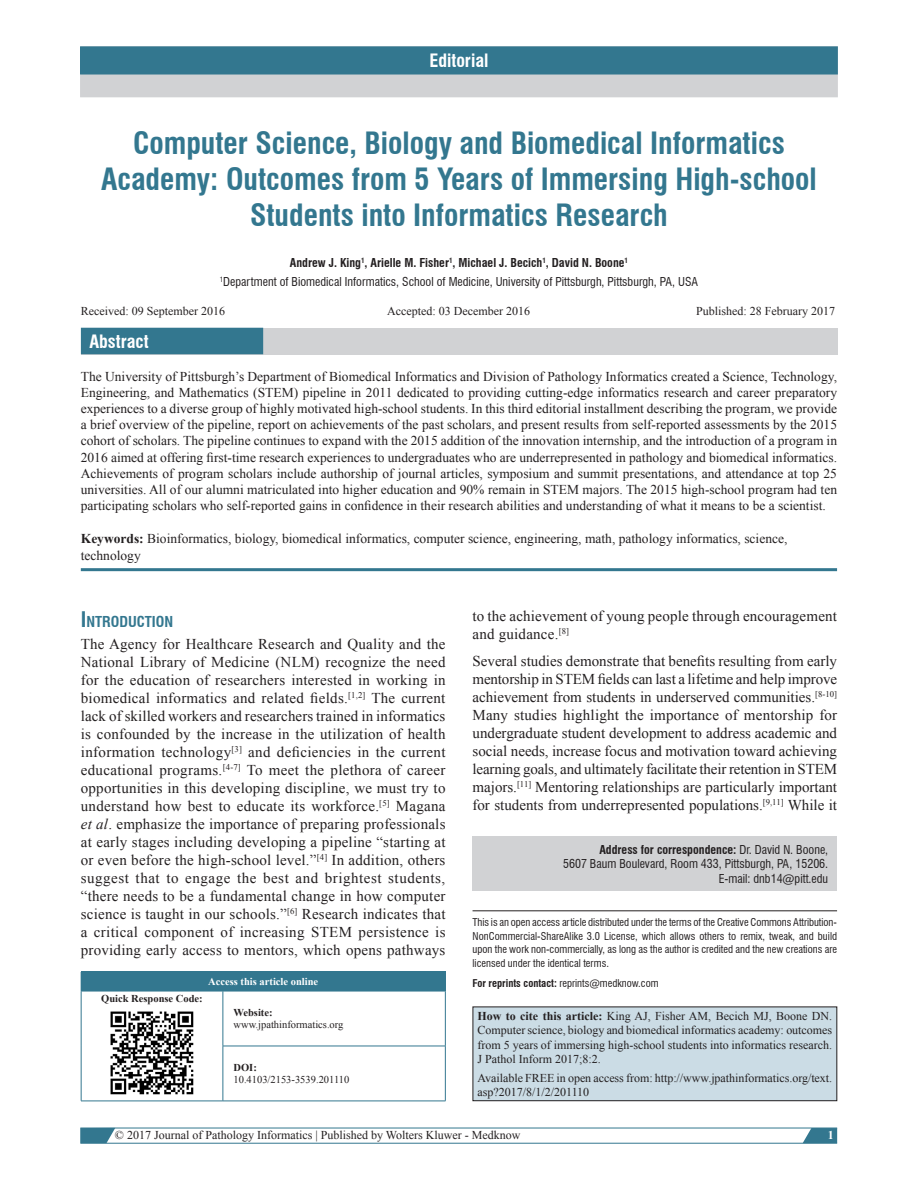
<style>
.page{position:relative;width:918px;height:1188px;background:#fff}
.page>*{position:absolute;margin:0;border:0;box-sizing:border-box;transform-origin:0 0}
.AT{font:700 condensed 30px/36px "Swiss 721 BT";color:#33778f;text-align:center}
.AH{font:700 condensed 18px "Swiss 721 BT";color:#fff}
.ABSH{font:700 condensed 18px "Swiss 721 BT";color:#fff}
.TX{font:15px/18px "Times New Roman";letter-spacing:.015em;color:#231f20;text-align:justify}
.t1{font:700 condensed 14.7px "Swiss 721 BT";color:#33778f}
.ABS{font:13.5px/16.2px "Times New Roman";color:#231f20;text-align:justify}
.KWD{font:13.5px/16.2px "Times New Roman";color:#231f20}
.HTC{font:12px/14.4px "Times New Roman";color:#231f20;text-align:justify}
.ADD{font:condensed 12px/14.4px "Swiss 721 BT";color:#231f20;text-align:right}
.AFF{font:condensed 12px "Swiss 721 BT";color:#231f20}
.HIS{font:12px "Times New Roman";color:#231f20}
.AU{font:700 condensed 12px "Swiss 721 BT";color:#231f20}
.t2{font:700 12px "Times New Roman";color:#fff}
.OS{font:condensed 10.5px/13.5px "Swiss 721 BT";color:#231f20;text-align:justify}
.Website{font:10.5px/12.6px "Times New Roman";color:#231f20}
.ATAO{font:700 10.5px "Times New Roman";color:#fff}
.QRC{font:700 10.5px "Times New Roman";color:#231f20}
.s1{font-weight:700}
.s2{font-size:21px}
.s3{font-style:italic}
</style>
<div class="page">
<svg style="left:80px;top:1128px;width:758px;height:16px"></svg>
<div style="left:81px;top:328px;width:756px;height:26px;background:#d1d2d4"></div>
<div style="left:81px;top:328px;width:182px;height:26px;background:#33778f"></div>
<div style="left:80px;top:46px;width:758px;height:51px;background:#d1d2d4"></div>
<div style="left:81px;top:47px;width:756px;height:27px;background:#33778f"></div>
<div style="left:80px;top:46px;width:758px;height:29px;border:2px solid #33778f"></div>
<hr style="left:81px;top:568px;width:756px;height:3px;background:#33778f">
<div style="left:81px;top:972px;width:364px;height:19px;background:#33778f"></div>
<svg style="left:445px;top:972px;width:1px;height:19px"></svg>
<hr style="left:81px;top:991px;width:1px;height:55px;background:#33778f">
<hr style="left:81px;top:1046px;width:1px;height:55px;background:#33778f">
<hr style="left:81px;top:991px;width:142px;height:1px;background:#33778f">
<hr style="left:223px;top:991px;width:1px;height:55px;background:#33778f">
<hr style="left:223px;top:991px;width:223px;height:1px;background:#33778f">
<hr style="left:445px;top:991px;width:1px;height:55px;background:#33778f">
<hr style="left:81px;top:1101px;width:142px;height:1px;background:#33778f">
<hr style="left:223px;top:1046px;width:1px;height:55px;background:#33778f">
<hr style="left:223px;top:1046px;width:223px;height:1px;background:#33778f">
<hr style="left:445px;top:1046px;width:1px;height:55px;background:#33778f">
<hr style="left:223px;top:1101px;width:223px;height:1px;background:#33778f">
<img style="left:110px;top:1011px;width:84px;height:84px">
<hr style="left:473px;top:910px;width:364px;height:1px;background:#231f20">
<div style="left:473px;top:1007px;width:364px;height:94px;background:#cbdce5"></div>
<div style="left:473px;top:1007px;width:364px;height:94px;border:1px solid #231f20"></div>
<div style="left:472px;top:836px;width:365px;height:55px;background:#d1d2d4"></div>
<p class="AH" style="left:429px;top:50px;width:61px">Editorial</p>
<p class="AT" style="left:101px;top:125px;width:717px">Computer Science, Biology and Biomedical Informatics<br>Academy: Outcomes from 5 Years of Immersing High‑school<br>Students into Informatics Research</p>
<p class="AU" style="left:290px;top:255px;width:340px">Andrew J. King<sup>1</sup>, Arielle M. Fisher<sup>1</sup>, Michael J. Becich<sup>1</sup>, David N. Boone<sup>1</sup></p>
<p class="AFF" style="left:220px;top:274px;width:480px"><sup>1</sup>Department of Biomedical Informatics, School of Medicine, University of Pittsburgh, Pittsburgh, PA, USA</p>
<p class="HIS" style="left:81px;top:303px;width:146px">Received: 09 September 2016</p>
<p class="HIS" style="left:387px;top:303px;width:144px">Accepted: 03 December 2016</p>
<p class="HIS" style="left:696px;top:303px;width:140px">Published: 28 February 2017</p>
<p class="ABSH" style="left:89px;top:331px;width:61px">Abstract</p>
<p class="ABS" style="left:81px;top:368px;width:758px">The University of Pittsburgh’s Department of Biomedical Informatics and Division of Pathology Informatics created a Science, Technology, Engineering, and Mathematics (STEM) pipeline in 2011 dedicated to providing cutting‑edge informatics research and career preparatory experiences to a diverse group of highly motivated high‑school students. In this third editorial installment describing the program, we provide a brief overview of the pipeline, report on achievements of the past scholars, and present results from self‑reported assessments by the 2015 cohort of scholars. The pipeline continues to expand with the 2015 addition of the innovation internship, and the introduction of a program in 2016 aimed at offering first‑time research experiences to undergraduates who are underrepresented in pathology and biomedical informatics.<br>Achievements of program scholars include authorship of journal articles, symposium and summit presentations, and attendance at top 25 universities. All of our alumni matriculated into higher education and 90% remain in STEM majors. The 2015 high‑school program had ten participating scholars who self‑reported gains in confidence in their research abilities and understanding of what it means to be a scientist.</p>
<p class="KWD" style="left:81px;top:530px;width:708px"><span class="s1">Keywords:</span> Bioinformatics, biology, biomedical informatics, computer science, engineering, math, pathology informatics, science, technology</p>
<h1 class="t1" style="left:81px;top:612px;width:94px"><span class="s2">I</span>NTRODUCTION</h1>
<p class="TX" style="left:81px;top:634px;width:366px">The Agency for Healthcare Research and Quality and the National Library of Medicine (NLM) recognize the need for the education of researchers interested in working in biomedical informatics and related fields.<sup>[1,2]</sup> The current lack of skilled workers and researchers trained in informatics is confounded by the increase in the utilization of health information technology<sup>[3]</sup> and deficiencies in the current educational programs.<sup>[4‑7]</sup> To meet the plethora of career opportunities in this developing discipline, we must try to understand how best to educate its workforce.<sup>[5]</sup> Magana <span class="s3">et al</span>. emphasize the importance of preparing professionals at early stages including developing a pipeline “starting at or even before the high‑school level.”<sup>[4]</sup> In addition, others suggest that to engage the best and brightest students, “there needs to be a fundamental change in how computer science is taught in our schools.”<sup>[6]</sup> Research indicates that a critical component of increasing STEM persistence is providing early access to mentors, which opens pathways</p>
<p class="ATAO" style="left:208px;top:974px;width:111px">Access this article online</p>
<p class="QRC" style="left:101px;top:991px;width:103px">Quick Response Code:</p>
<p class="Website" style="left:234px;top:1006px;width:111px"><span class="s1">Website: </span>www.jpathinformatics.org</p>
<p class="Website" style="left:234px;top:1061px;width:117px"><span class="s1">DOI:<br></span>10.4103/2153-3539.201110</p>
<p class="TX" style="left:472px;top:607px;width:366px">to the achievement of young people through encouragement and guidance.<sup>[8]</sup></p>
<p class="TX" style="left:472px;top:651px;width:366px">Several studies demonstrate that benefits resulting from early mentorship in STEM fields can last a lifetime and help improve achievement from students in underserved communities.<sup>[8‑10] </sup>Many studies highlight the importance of mentorship for undergraduate student development to address academic and social needs, increase focus and motivation toward achieving learning goals, and ultimately facilitate their retention in STEM majors.<sup>[11]</sup> Mentoring relationships are particularly important for students from underrepresented populations.<sup>[9,11]</sup> While it</p>
<p class="ADD" style="left:563px;top:842px;width:267px"><span class="s1">Address for correspondence:</span> Dr. David N. Boone,<br>5607 Baum Boulevard, Room 433, Pittsburgh, PA, 15206.<br>E-mail: dnb14@pitt.edu</p>
<p class="OS" style="left:473px;top:916px;width:366px">This is an open access article distributed under the terms of the Creative Commons Attribution-NonCommercial-ShareAlike 3.0 License, which allows others to remix, tweak, and build upon the work non-commercially, as long as the author is credited and the new creations are licensed under the identical terms.</p>
<p class="OS" style="left:473px;top:976px;width:188px"><span class="s1">For reprints contact:</span> reprints@medknow.com</p>
<p class="HTC" style="left:478px;top:1008px;width:356px"><span class="s1">How to cite this article:</span> King AJ, Fisher AM, Becich MJ, Boone DN.<br>Computer science, biology and biomedical informatics academy: outcomes from 5 years of immersing high-school students into informatics research.<br>J Pathol Inform 2017;8:2.</p>
<p class="HTC" style="left:478px;top:1070px;width:356px">Available FREE in open access from: http://www.jpathinformatics.org/text. asp?2017/8/1/2/201110</p>
<p class="HTC" style="left:115px;top:1128px;width:407px">© 2017 Journal of Pathology Informatics | Published by Wolters Kluwer - Medknow</p>
<p class="t2" style="left:828px;top:1127px;width:7px">1</p>
</div>
